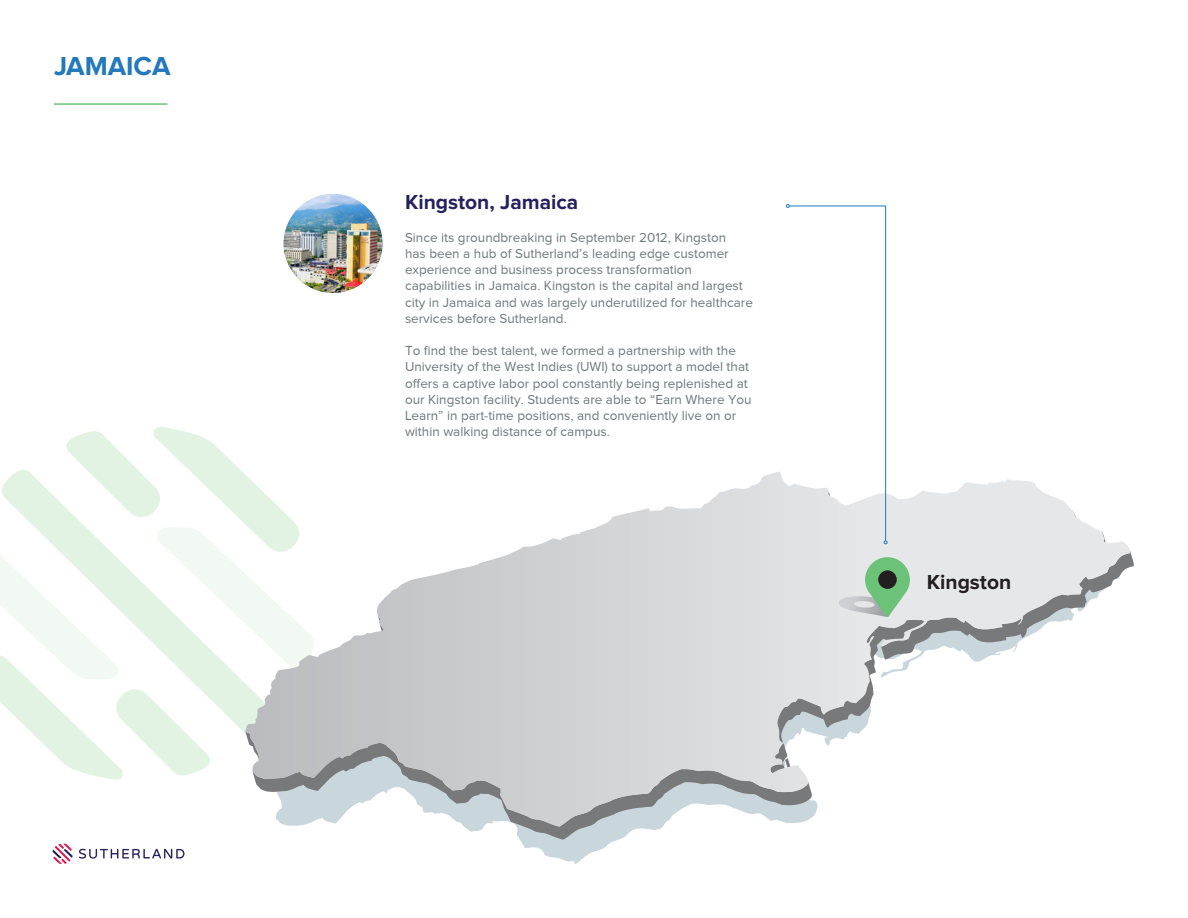
<style>
.page{position:relative;width:1188px;height:918px;background:#fff}
.page>*{position:absolute;margin:0;border:0;box-sizing:border-box;transform-origin:0 0}
.t1{font:700 27px "Proxima Nova";color:#2478bd}
.t2{font:700 21px "Proxima Nova";color:#24225c}
.t3{font:700 21px "Proxima Nova";color:#231f20}
.t4{font:13.5px/16.2px "Proxima Nova";color:#6f797c}
</style>
<div class="page">
<svg style="left:315px;top:508px;width:805px;height:356px"></svg>
<svg style="left:377px;top:614px;width:10px;height:29px"></svg>
<svg style="left:0;top:427px;width:315px;height:353px"></svg>
<svg style="left:1074px;top:513px;width:4px;height:16px"></svg>
<svg style="left:1102px;top:532px;width:6px;height:17px"></svg>
<svg style="left:770px;top:549px;width:364px;height:234px"></svg>
<svg style="left:253px;top:743px;width:559px;height:97px"></svg>
<svg style="left:545px;top:472px;width:233px;height:80px"></svg>
<svg style="left:839px;top:557px;width:71px;height:60px;background:#b2d3b9"></svg>
<div style="left:878px;top:570px;width:19px;height:19px;background:#231f20;border-radius:50%"></div>
<svg style="left:786px;top:204px;width:102px;height:340px"></svg>
<img style="left:284px;top:194px;width:98px;height:99px;border-radius:49px">
<svg style="left:79px;top:849px;width:105px;height:10px"></svg>
<svg style="left:52px;top:843px;width:21px;height:21px"></svg>
<hr style="left:54px;top:103px;width:113px;height:2px;background:#6dc279">
<p class="t1" style="left:54px;top:51px;width:118px">JAMAICA</p>
<p class="t2" style="left:405px;top:191px;width:175px">Kingston, Jamaica</p>
<p class="t4" style="left:405px;top:229px;width:350px">Since its groundbreaking in September 2012, Kingston<br>has been a hub of Sutherland’s leading edge customer experience and business process transformation capabilities in Jamaica. Kingston is the capital and largest city in Jamaica and was largely underutilized for healthcare services before Sutherland.</p>
<p class="t4" style="left:405px;top:343px;width:348px">To find the best talent, we formed a partnership with the University of the West Indies (UWI) to support a model that offers a captive labor pool constantly being replenished at our Kingston facility. Students are able to “Earn Where You Learn” in part-time positions, and conveniently live on or within walking distance of campus.</p>
<p class="t3" style="left:927px;top:570px;width:86px">Kingston</p>
</div>
